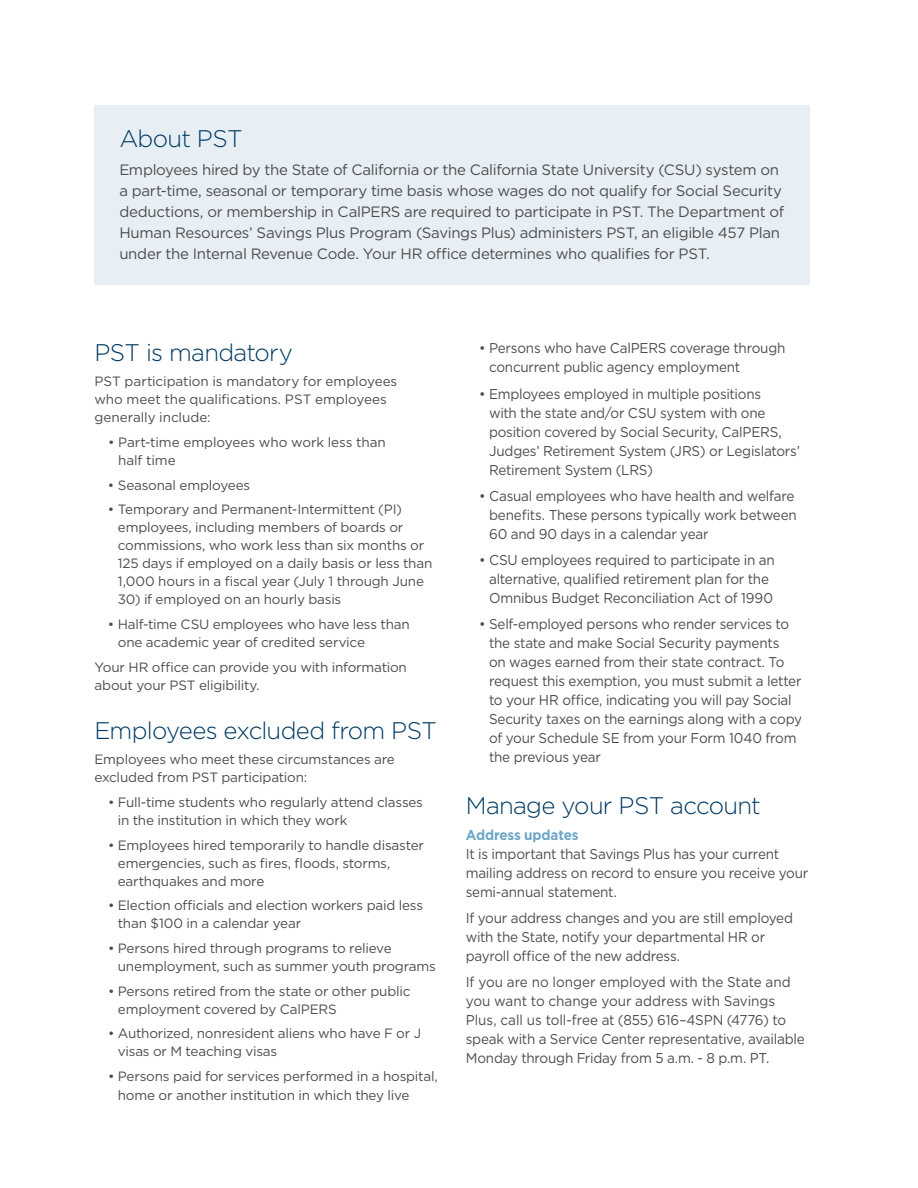
<style>
.page{position:relative;width:918px;height:1188px;background:#fff}
.page>*{position:absolute;margin:0;border:0;box-sizing:border-box;transform-origin:0 0}
.t1{font:300 24px "Gotham";letter-spacing:-.03em;color:#003a63}
.t2{font:15px/21px "Gotham";letter-spacing:-.02em;color:#4d4d4f}
.t3{font:14.25px/19px "Gotham";letter-spacing:-.015em;color:#4d4d4f;scale:.95 1}
.t4{font:700 14.25px "Gotham";letter-spacing:-.015em;color:#6da7c6;scale:.95 1}
.t5{font:13.5px/18px "Gotham";letter-spacing:-.015em;color:#4d4d4f}
</style>
<div class="page">
<div style="left:94px;top:105px;width:716px;height:179px;background:#e7eff5"></div>
<h1 class="t1" style="left:119px;top:124px;width:125px">About PST</h1>
<p class="t2" style="left:119px;top:159px;width:667px">Employees hired by the State of California or the California State University (CSU) system on a part-time, seasonal or temporary time basis whose wages do not qualify for Social Security deductions, or membership in CalPERS are required to participate in PST. The Department of Human Resources’ Savings Plus Program (Savings Plus) administers PST, an eligible 457 Plan under the Internal Revenue Code. Your HR office determines who qualifies for PST.</p>
<h1 class="t1" style="left:94px;top:338px;width:200px">PST is mandatory</h1>
<p class="t5" style="left:94px;top:372px;width:304px">PST participation is mandatory for employees who meet the qualifications. PST employees generally include:</p>
<p class="t5" style="left:118px;top:433px;width:269px;text-indent:-10px">• Part-time employees who work less than half time</p>
<p class="t5" style="left:108px;top:475px;width:144px">• Seasonal employees</p>
<p class="t5" style="left:118px;top:500px;width:316px;text-indent:-10px">• Temporary and Permanent-Intermittent (PI) employees, including members of boards or commissions, who work less than six months or 125 days if employed on a daily basis or less than 1,000 hours in a fiscal year (July 1 through June</p>
<p class="t5" style="left:118px;top:590px;width:225px">30) if employed on an hourly basis</p>
<p class="t5" style="left:118px;top:615px;width:294px;text-indent:-10px">• Half-time CSU employees who have less than one academic year of credited service</p>
<p class="t5" style="left:94px;top:658px;width:314px">Your HR office can provide you with information about your PST eligibility.</p>
<h1 class="t1" style="left:94px;top:716px;width:344px">Employees excluded from PST</h1>
<p class="t5" style="left:94px;top:750px;width:302px">Employees who meet these circumstances are excluded from PST participation:</p>
<p class="t5" style="left:118px;top:793px;width:307px;text-indent:-10px">• Full-time students who regularly attend classes in the institution in which they work</p>
<p class="t5" style="left:118px;top:835px;width:308px;text-indent:-10px">• Employees hired temporarily to handle disaster emergencies, such as fires, floods, storms, earthquakes and more</p>
<p class="t5" style="left:118px;top:896px;width:307px;text-indent:-10px">• Election officials and election workers paid less than $100 in a calendar year</p>
<p class="t5" style="left:118px;top:939px;width:320px;text-indent:-10px">• Persons hired through programs to relieve unemployment, such as summer youth programs</p>
<p class="t5" style="left:118px;top:982px;width:294px;text-indent:-10px">• Persons retired from the state or other public employment covered by CalPERS</p>
<p class="t5" style="left:118px;top:1024px;width:305px;text-indent:-10px">• Authorized, nonresident aliens who have F or J visas or M teaching visas</p>
<p class="t5" style="left:118px;top:1067px;width:321px;line-height:19px;text-indent:-10px">• Persons paid for services performed in a hospital, home or another institution in which they live</p>
<p class="t3" style="left:489px;top:339px;width:313px;text-indent:-10px">• Persons who have CalPERS coverage through concurrent public agency employment</p>
<p class="t3" style="left:489px;top:384px;width:329px;text-indent:-10px">• Employees employed in multiple positions<br>with the state and/or CSU system with one position covered by Social Security, CalPERS, Judges’ Retirement System (JRS) or Legislators’ Retirement System (LRS)</p>
<p class="t3" style="left:489px;top:486px;width:326px;text-indent:-10px">• Casual employees who have health and welfare benefits. These persons typically work between<br>60 and 90 days in a calendar year</p>
<p class="t3" style="left:479px;top:550px;width:313px;text-align:center">• CSU employees required to participate in an alternative, qualified retirement plan for the<br>Omnibus Budget Reconciliation Act of 1990</p>
<p class="t3" style="left:489px;top:614px;width:331px;text-indent:-10px">• Self-employed persons who render services to the state and make Social Security payments<br>on wages earned from their state contract. To request this exemption, you must submit a letter to your HR office, indicating you will pay Social Security taxes on the earnings along with a copy of your Schedule SE from your Form 1040 from the previous year</p>
<h1 class="t1" style="left:466px;top:790px;width:297px">Manage your PST account</h1>
<p class="t4" style="left:466px;top:825px;width:120px">Address updates</p>
<p class="t3" style="left:466px;top:844px;width:362px">It is important that Savings Plus has your current mailing address on record to ensure you receive your semi-annual statement.</p>
<p class="t3" style="left:466px;top:908px;width:346px">If your address changes and you are still employed with the State, notify your departmental HR or payroll office of the new address.</p>
<p class="t3" style="left:466px;top:972px;width:358px">If you are no longer employed with the State and you want to change your address with Savings Plus, call us toll-free at (855) 616–4SPN (4776) to speak with a Service Center representative, available Monday through Friday from 5 a.m. - 8 p.m. PT.</p>
</div>
